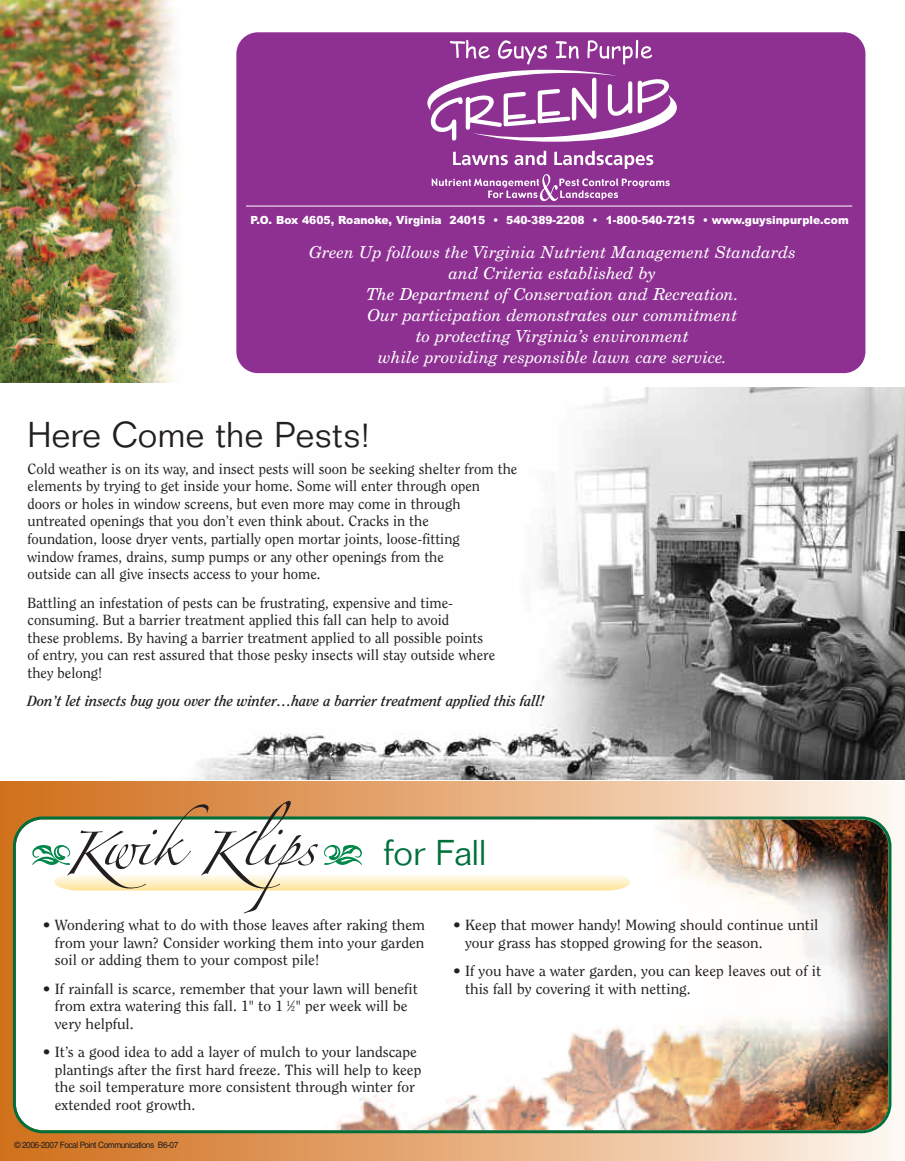
<style>
.page{position:relative;width:905px;height:1161px;background:#fff}
.page>*{position:absolute;margin:0;border:0;box-sizing:border-box;transform-origin:0 0}
.t1{font:300 35.1px "Folio Std";color:#231f20}
.t2{font:300 35.1px "Folio Std";color:#006f3c}
.t3{font:italic 16.5px/21px "New Century Schlbk LT Std";color:#fff;text-align:center}
.t4{font:14.7px/17.5px "Clearface Std";color:#231f20}
.t5{font:14.7px/17.5px "Clearface Std";color:#231f20;scale:1.05 1}
.t6{font:italic 700 14.7px "Clearface Std";color:#231f20}
.t7{font:900 11.25px "Arial";color:#fff;scale:.95 1}
.t8{font:8.85px "Helvetica LT Std";letter-spacing:-.055em;color:#231f20;scale:.95 1}
.s1{font-size:7.35px}
</style>
<div class="page">
<div style="left:0;top:782px;width:904px;height:379px;background:linear-gradient(to right,#d06b15,#fef4ea)"></div>
<img style="left:0;top:0;width:176px;height:383px">
<img style="left:193px;top:388px;width:711px;height:391px">
<img style="left:13px;top:816px;width:878px;height:317px">
<svg style="left:32px;top:801px;width:598px;height:112px"></svg>
<div style="left:236px;top:32px;width:629px;height:341px;background:#8d3092;border-radius:22px"></div>
<svg style="left:427px;top:40px;width:250px;height:102px"></svg>
<svg style="left:431px;top:151px;width:238px;height:50px"></svg>
<hr style="left:246px;top:206px;width:606px;height:1px;background:#fff">
<p class="t7" style="left:251px;top:213px;width:631px">P.O. Box 4605, Roanoke, Virginia 24015 • 540-389-2208 • 1-800-540-7215 • www.guysinpurple.com</p>
<p class="t3" style="left:309px;top:244px;width:488px">Green Up follows the Virginia Nutrient Management Standards and Criteria established by<br>The Department of Conservation and Recreation.<br>Our participation demonstrates our commitment<br>to protecting Virginia’s environment<br>while providing responsible lawn care service.</p>
<h1 class="t1" style="left:28px;top:422px;width:344px">Here Come the Pests!</h1>
<p class="t4" style="left:28px;top:461px;width:491px">Cold weather is on its way, and insect pests will soon be seeking shelter from the elements by trying to get inside your home. Some will enter through open<br>doors or holes in window screens, but even more may come in through untreated openings that you don’t even think about. Cracks in the<br>foundation, loose dryer vents, partially open mortar joints, loose-fitting<br>window frames, drains, sump pumps or any other openings from the<br>outside can all give insects access to your home.</p>
<p class="t4" style="left:28px;top:594px;width:469px">Battling an infestation of pests can be frustrating, expensive and time&shy;consuming. But a barrier treatment applied this fall can help to avoid<br>these problems. By having a barrier treatment applied to all possible points of entry, you can rest assured that those pesky insects will stay outside where they belong!</p>
<p class="t6" style="left:28px;top:695px;width:518px">Don’t let insects bug you over the winter…have a barrier treatment applied this fall!</p>
<h1 class="t2" style="left:383px;top:840px;width:105px">for Fall</h1>
<p class="t5" style="left:55px;top:917px;width:354px;text-align:justify;text-indent:-12px">• Wondering what to do with those leaves after raking them from your lawn? Consider working them into your garden soil or adding them to your compost pile!</p>
<p class="t5" style="left:55px;top:981px;width:347px;text-indent:-12px">• If rainfall is scarce, remember that your lawn will benefit from extra watering this fall. 1" to 1 <sup>1</sup>⁄<span class="s1">2</span>" per week will be very helpful.</p>
<p class="t5" style="left:55px;top:1044px;width:350px;text-indent:-12px">• It’s a good idea to add a layer of mulch to your landscape plantings after the first hard freeze. This will help to keep the soil temperature more consistent through winter for extended root growth.</p>
<p class="t8" style="left:14px;top:1141px;width:174px">© 2006-2007 Focal Point Communications B6-07</p>
<p class="t5" style="left:465px;top:917px;width:338px;text-indent:-12px">• Keep that mower handy! Mowing should continue until your grass has stopped growing for the season.</p>
<p class="t5" style="left:465px;top:963px;width:341px;text-indent:-12px">• If you have a water garden, you can keep leaves out of it this fall by covering it with netting.</p>
</div>
